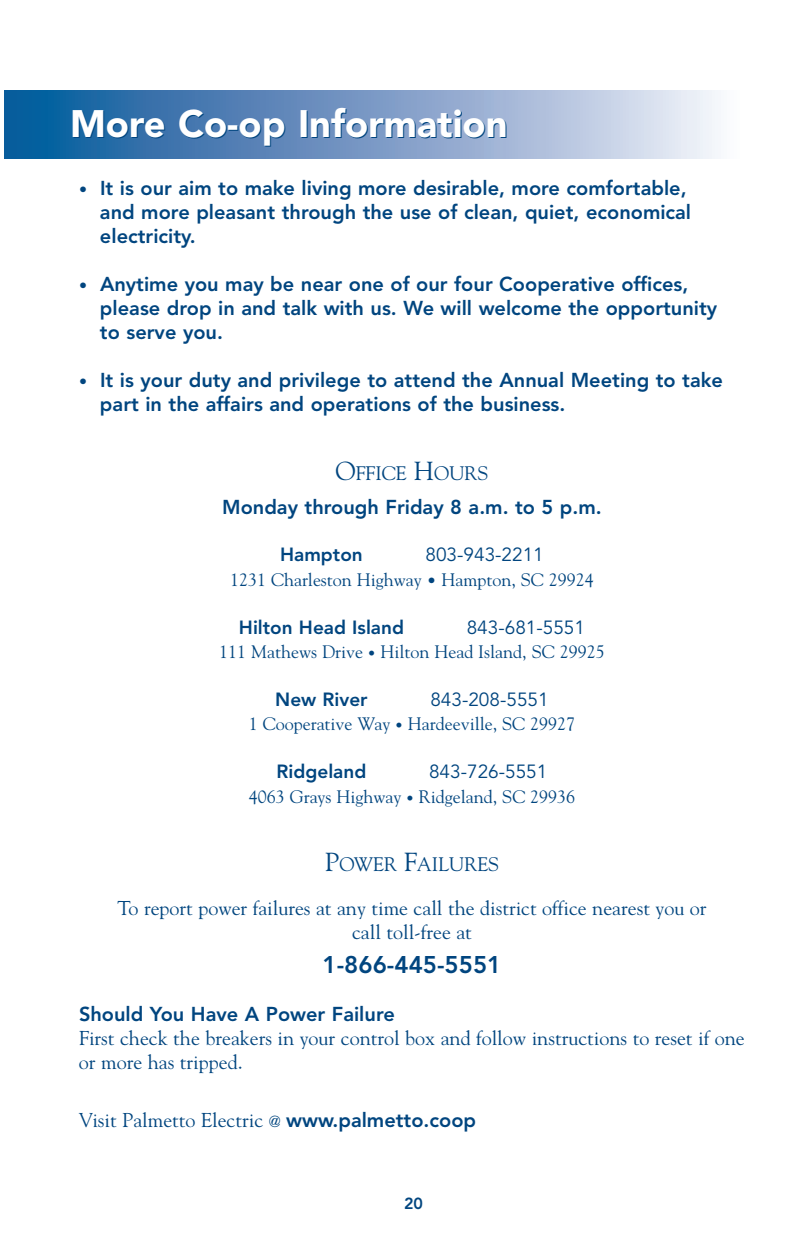
<style>
.page{position:relative;width:810px;height:1260px;background:#fff}
.page>*{position:absolute;margin:0;border:0;box-sizing:border-box;transform-origin:0 0}
.t1{font:900 38px "Avenir";color:#fff}
.t2{font:800 24px "Avenir";color:#01457f}
.t3{font:800 20px/24px "Avenir";color:#01457f}
.t4{font:20px/24px "Goudy";color:#01457f;text-align:center}
.t5{font:19.6px "Goudy";color:#01457f}
.t6{font:19px "Avenir";color:#01457f}
.t7{font:800 19px "Avenir";color:#01457f}
.t8{font:18px "Goudy";color:#01457f}
.t9{font:800 16px "Avenir";color:#01457f}
.s1{font-size:16px}
.s2{font-size:26px}
.s3{font-size:14px}
.s4{font-family:"Avenir";font-weight:800}
</style>
<div class="page">
<div style="left:5px;top:90px;width:762px;height:69px;background:linear-gradient(to right,#004f96,#fff6fd)"></div>
<h1 class="t1" style="left:70px;top:108px;width:439px">More Co-op Information</h1>
<p class="t3" style="left:100px;top:178px;width:593px;text-indent:-21px"><span class="s1">•</span> It is our aim to make living more desirable, more comfortable, and more pleasant through the use of clean, quiet, economical electricity.</p>
<p class="t3" style="left:100px;top:274px;width:619px;text-indent:-21px"><span class="s1">•</span> Anytime you may be near one of our four Cooperative offices, please drop in and talk with us. We will welcome the opportunity to serve you.</p>
<p class="t3" style="left:100px;top:370px;width:625px;text-indent:-21px"><span class="s1">•</span> It is your duty and privilege to attend the Annual Meeting to take part in the affairs and operations of the business.</p>
<p class="t5" style="left:336px;top:461px;width:154px"><span class="s2">O</span>FFICE <span class="s2">H</span>OURS</p>
<p class="t3" style="left:222px;top:496px;width:381px">Monday through Friday 8 a.m. to 5 p.m.</p>
<p class="t7" style="left:280px;top:547px;width:84px">Hampton</p>
<p class="t6" style="left:426px;top:547px;width:120px">803-943-2211</p>
<p class="t8" style="left:230px;top:569px;width:365px">1231 Charleston Highway <span class="s1">•</span> Hampton, SC 29924</p>
<p class="t7" style="left:239px;top:619px;width:167px">Hilton Head Island</p>
<p class="t6" style="left:467px;top:619px;width:120px">843-681-5551</p>
<p class="t8" style="left:219px;top:641px;width:387px">111 Mathews Drive <span class="s3">•</span> Hilton Head Island, SC 29925</p>
<p class="t7" style="left:275px;top:692px;width:94px">New River</p>
<p class="t6" style="left:430px;top:692px;width:120px">843-208-5551</p>
<p class="t8" style="left:249px;top:714px;width:328px">1 Cooperative Way <span class="s3">•</span> Hardeeville, SC 29927</p>
<p class="t7" style="left:277px;top:764px;width:91px">Ridgeland</p>
<p class="t6" style="left:429px;top:764px;width:120px">843-726-5551</p>
<p class="t8" style="left:249px;top:786px;width:328px">4063 Grays Highway <span class="s3">•</span> Ridgeland, SC 29936</p>
<p class="t5" style="left:325px;top:853px;width:176px"><span class="s2">P</span>OWER <span class="s2">F</span>AILURES</p>
<p class="t4" style="left:117px;top:896px;width:591px">To report power failures at any time call the district office nearest you or call toll-free at</p>
<p class="t2" style="left:323px;top:955px;width:180px">1-866-445-5551</p>
<p class="t3" style="left:79px;top:1004px;width:317px">Should You Have A Power Failure</p>
<p class="t4" style="left:79px;top:1026px;width:667px;text-align:left">First check the breakers in your control box and follow instructions to reset if one or more has tripped.</p>
<p class="t4" style="left:79px;top:1108px;width:399px">Visit Palmetto Electric <span class="s1">@</span> <span class="s4">www.palmetto.coop</span></p>
<p class="t9" style="left:404px;top:1197px;width:20px">20</p>
</div>
